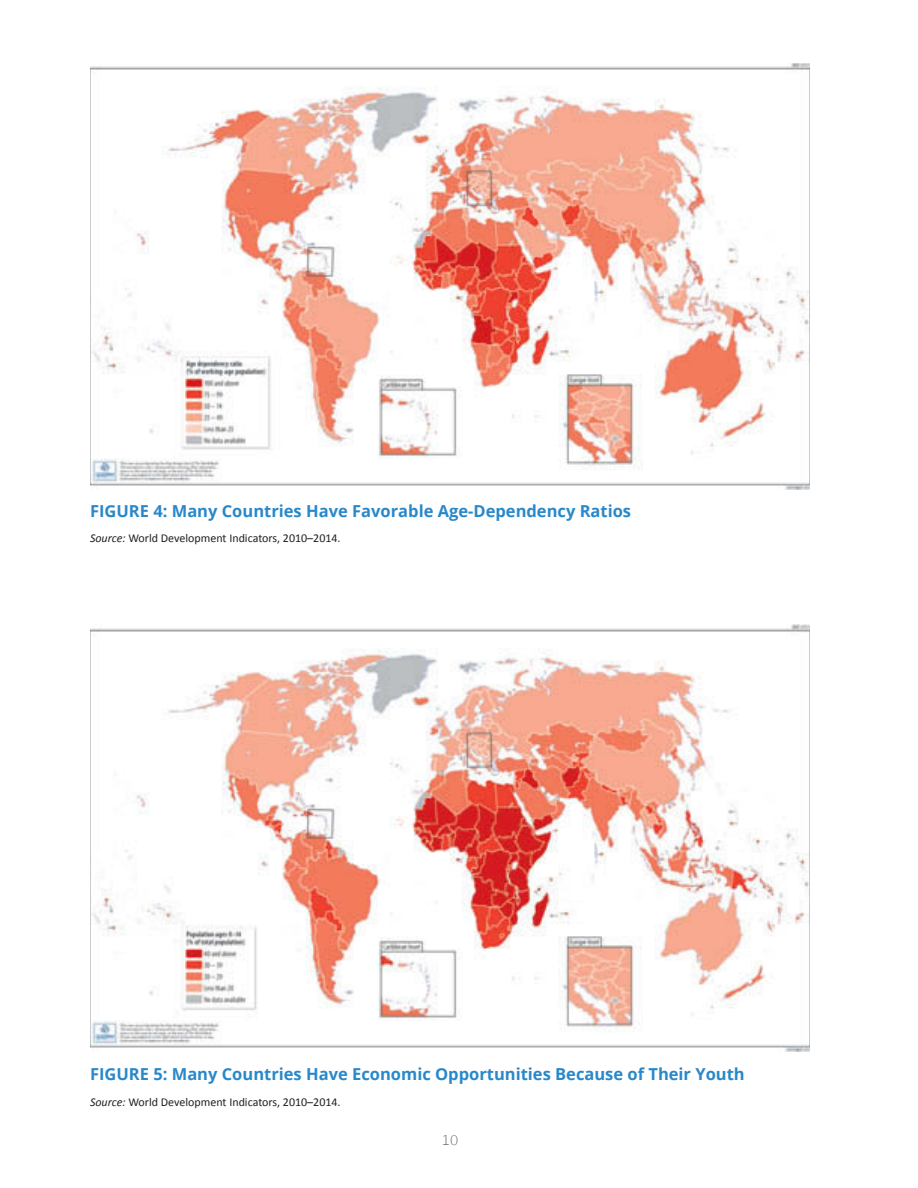
<style>
.page{position:relative;width:918px;height:1188px;background:#fff}
.page>*{position:absolute;margin:0;border:0;box-sizing:border-box;transform-origin:0 0}
.t1{font:700 16.5px "Open Sans";color:#2988c9}
.t2{font:100 15px "Sukhumvit Set";color:#636466}
.t3{font:12px "Calibri";color:#231f20}
.s1{font-style:italic}
</style>
<div class="page">
<img style="left:90px;top:63px;width:720px;height:427px">
<img style="left:90px;top:625px;width:720px;height:426px">
<p class="t1" style="left:90px;top:499px;width:543px">FIGURE 4: Many Countries Have Favorable Age-Dependency Ratios</p>
<p class="t3" style="left:90px;top:531px;width:252px"><span class="s1">Source:</span> World Development Indicators, 2010–2014.</p>
<p class="t1" style="left:90px;top:1062px;width:656px">FIGURE 5: Many Countries Have Economic Opportunities Because of Their Youth</p>
<p class="t3" style="left:90px;top:1094px;width:252px"><span class="s1">Source:</span> World Development Indicators, 2010–2014.</p>
<p class="t2" style="left:442px;top:1128px;width:18px">10</p>
</div>
